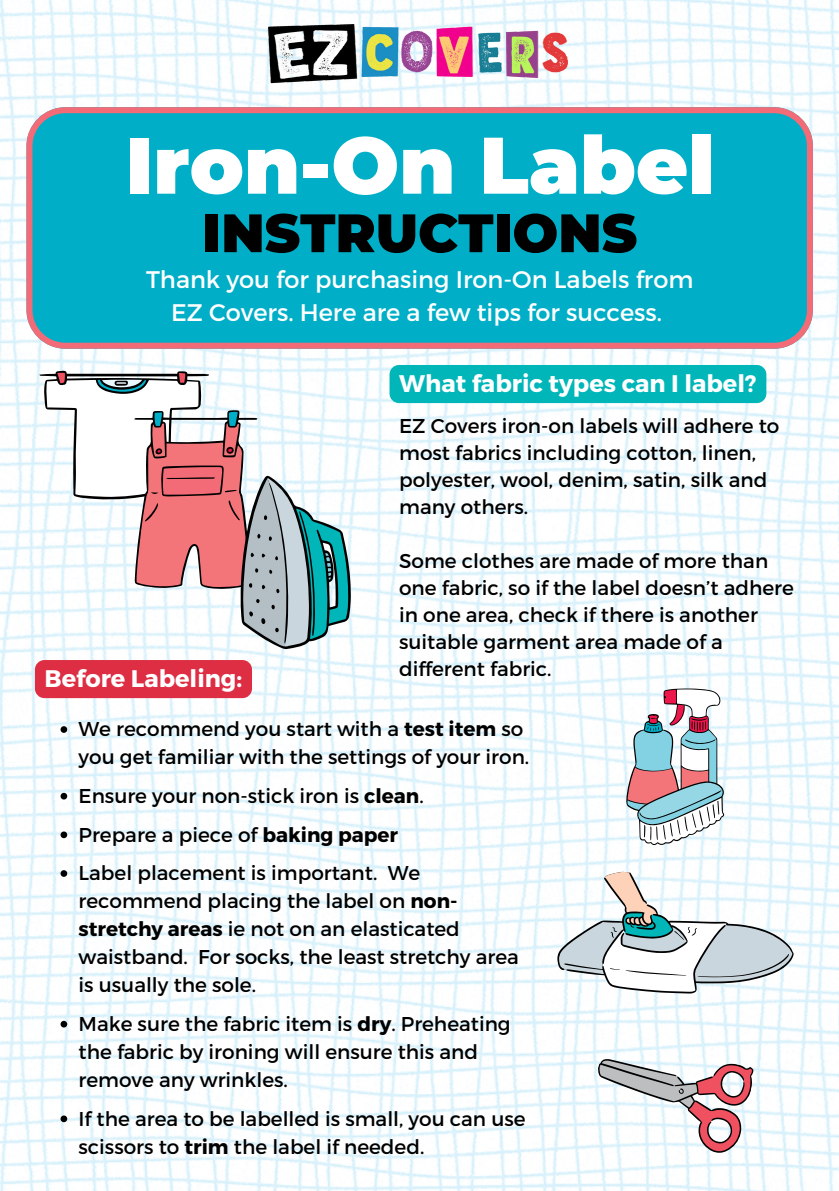
<style>
.page{position:relative;width:839px;height:1191px;background:#fff}
.page>*{position:absolute;margin:0;border:0;box-sizing:border-box;transform-origin:0 0}
.t1{font:900 80px "Montserrat";color:#fff}
.t2{font:900 54px "Montserrat";color:#000}
.t3{font:24px/33px "Montserrat";color:#fff;text-align:center}
.t4{font:700 24px "Montserrat";color:#fff}
.t5{font:20px/27px "Montserrat";color:#000}
.s1{font-weight:700}
</style>
<div class="page">
<img style="left:0;top:0;width:838px;height:1191px">
<svg style="left:39px;top:371px;width:312px;height:278px"></svg>
<svg style="left:557px;top:871px;width:236px;height:123px"></svg>
<svg style="left:26px;top:107px;width:786px;height:242px;background:#10abc2"></svg>
<svg style="left:585px;top:1036px;width:170px;height:122px"></svg>
<img style="left:257px;top:13px;width:325px;height:78px">
<svg style="left:626px;top:688px;width:99px;height:158px"></svg>
<svg style="left:61px;top:726px;width:6px;height:7px"></svg>
<svg style="left:61px;top:793px;width:6px;height:7px"></svg>
<svg style="left:61px;top:832px;width:6px;height:6px"></svg>
<svg style="left:61px;top:870px;width:6px;height:7px"></svg>
<svg style="left:61px;top:1021px;width:6px;height:7px"></svg>
<svg style="left:61px;top:1116px;width:6px;height:6px"></svg>
<div style="left:35px;top:660px;width:217px;height:38px;background:#dd2e44;border-radius:10px"></div>
<div style="left:389px;top:365px;width:377px;height:38px;background:#00b6b9;border-radius:10px"></div>
<h1 class="t1" style="left:125px;top:116px;width:590px">Iron-On Label</h1>
<h2 class="t2" style="left:202px;top:200px;width:436px">INSTRUCTIONS</h2>
<p class="t3" style="left:146px;top:262px;width:549px">Thank you for purchasing Iron-On Labels from<br>EZ Covers. Here are a few tips for success.</p>
<p class="t4" style="left:45px;top:663px;width:199px">Before Labeling:</p>
<p class="t4" style="left:399px;top:368px;width:359px">What fabric types can I label?</p>
<p class="t5" style="left:399px;top:411px;width:382px">EZ Covers iron-on labels will adhere to most fabrics including cotton, linen, polyester, wool, denim, satin, silk and many others.</p>
<p class="t5" style="left:399px;top:546px;width:396px">Some clothes are made of more than one fabric, so if the label doesn’t adhere in one area, check if there is another suitable garment area made of a different fabric.</p>
<p class="t5" style="left:79px;top:714px;width:452px;line-height:28px">We recommend you start with a <span class="s1">test item</span> so you get familiar with the settings of your iron.</p>
<p class="t5" style="left:79px;top:775px;width:347px;line-height:38.6px">Ensure your non-stick iron is <span class="s1">clean</span>.<br>Prepare a piece of <span class="s1">baking paper<br></span>Label placement is important. We</p>
<p class="t5" style="left:79px;top:886px;width:441px;line-height:28px">recommend placing the label on <span class="s1">non&shy;stretchy areas</span> ie not on an elasticated waistband. For socks, the least stretchy area is usually the sole.</p>
<p class="t5" style="left:79px;top:1009px;width:433px;line-height:28px">Make sure the fabric item is <span class="s1">dry</span>. Preheating the fabric by ironing will ensure this and remove any wrinkles.</p>
<p class="t5" style="left:79px;top:1103px;width:448px;line-height:28px">If the area to be labelled is small, you can use scissors to <span class="s1">trim</span> the label if needed.</p>
</div>
